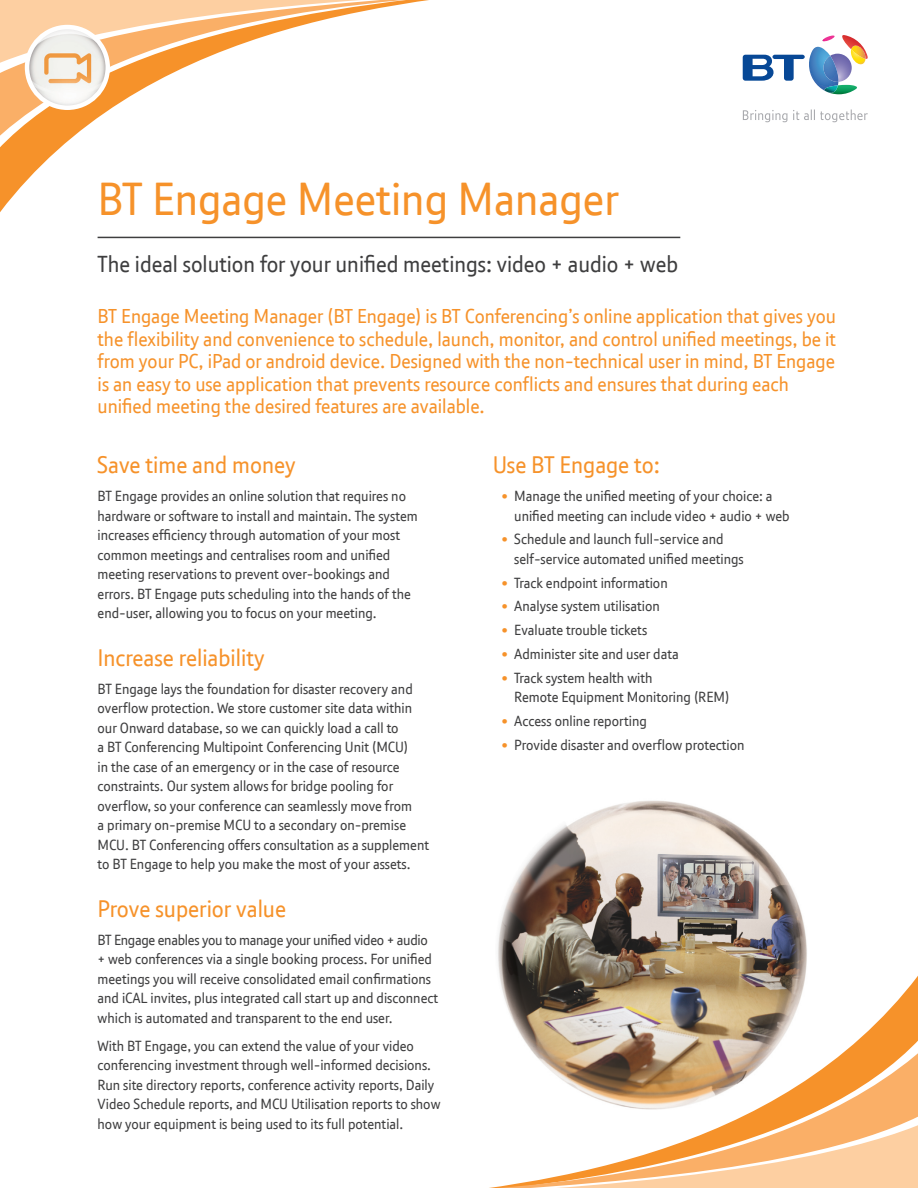
<style>
.page{position:relative;width:918px;height:1188px;background:#fff}
.page>*{position:absolute;margin:0;border:0;box-sizing:border-box;transform-origin:0 0}
.Document_title{font:45px "New BT";color:#f6922a}
.header_2{font:23.25px "New BT";color:#f6922a}
.Document_subtitle{font:22.5px "New BT";color:#3e3e3f}
.Introductory_text{font:19.5px/22.5px "New BT";color:#f6922a}
.body_paragraph{font:14.25px/19.5px "New BT";color:#3e3e3f}
.bullets_long{font:14.25px/19.5px "New BT";color:#3e3e3f}
.s1{color:#f6922a}
</style>
<div class="page">
<img style="left:498px;top:800px;width:309px;height:158px">
<svg style="left:0;top:147px;width:61px;height:65px"></svg>
<svg style="left:0;top:68px;width:183px;height:79px"></svg>
<svg style="left:0;top:0;width:429px;height:68px"></svg>
<img style="left:27px;top:27px;width:81px;height:81px;border-radius:40px">
<div style="left:25px;top:25px;width:85px;height:85px;border:4px solid #fff;border-radius:50%"></div>
<svg style="left:743px;top:35px;width:125px;height:59px"></svg>
<svg style="left:743px;top:110px;width:44px;height:12px"></svg>
<svg style="left:793px;top:110px;width:75px;height:12px"></svg>
<img style="left:498px;top:958px;width:420px;height:84px">
<svg style="left:525px;top:1042px;width:393px;height:78px"></svg>
<svg style="left:489px;top:1120px;width:429px;height:68px"></svg>
<hr style="left:98px;top:237px;width:582px;height:1px;background:#3e3e3f">
<p class="Document_title" style="left:98px;top:171px;width:523px">BT Engage Meeting Manager</p>
<p class="Document_subtitle" style="left:98px;top:250px;width:582px">The ideal solution for your unified meetings: video + audio + web</p>
<p class="Introductory_text" style="left:98px;top:304px;width:740px">BT Engage Meeting Manager (BT Engage) is BT Conferencing’s online application that gives you the flexibility and convenience to schedule, launch, monitor, and control unified meetings, be it from your PC, iPad or android device. Designed with the non-technical user in mind, BT Engage is an easy to use application that prevents resource conflicts and ensures that during each unified meeting the desired features are available.</p>
<p class="header_2" style="left:97px;top:450px;width:200px">Save time and money</p>
<p class="body_paragraph" style="left:98px;top:486px;width:322px">BT Engage provides an online solution that requires no hardware or software to install and maintain. The system increases efficiency through automation of your most common meetings and centralises room and unified meeting reservations to prevent over-bookings and errors. BT Engage puts scheduling into the hands of the end-user, allowing you to focus on your meeting.</p>
<p class="header_2" style="left:97px;top:643px;width:169px">Increase reliability</p>
<p class="body_paragraph" style="left:98px;top:678px;width:333px">BT Engage lays the foundation for disaster recovery and overflow protection. We store customer site data within our Onward database, so we can quickly load a call to<br>a BT Conferencing Multipoint Conferencing Unit (MCU)<br>in the case of an emergency or in the case of resource constraints. Our system allows for bridge pooling for overflow, so your conference can seamlessly move from<br>a primary on-premise MCU to a secondary on-premise MCU. BT Conferencing offers consultation as a supplement to BT Engage to help you make the most of your assets.</p>
<p class="header_2" style="left:97px;top:894px;width:190px">Prove superior value</p>
<p class="body_paragraph" style="left:98px;top:929px;width:342px">BT Engage enables you to manage your unified video + audio + web conferences via a single booking process. For unified meetings you will receive consolidated email confirmations and iCAL invites, plus integrated call start up and disconnect which is automated and transparent to the end user.</p>
<p class="body_paragraph" style="left:98px;top:1035px;width:344px">With BT Engage, you can extend the value of your video conferencing investment through well-informed decisions.<br>Run site directory reports, conference activity reports, Daily Video Schedule reports, and MCU Utilisation reports to show how your equipment is being used to its full potential.</p>
<p class="header_2" style="left:493px;top:450px;width:169px">Use BT Engage to:</p>
<p class="bullets_long" style="left:514px;top:486px;width:277px;text-indent:-13px"><span class="s1">•</span> Manage the unified meeting of your choice: a unified meeting can include video + audio + web</p>
<p class="bullets_long" style="left:514px;top:529px;width:231px;text-indent:-13px"><span class="s1">•</span> Schedule and launch full-service and self-service automated unified meetings</p>
<p class="bullets_long" style="left:502px;top:572px;width:168px"><span class="s1">•</span> Track endpoint information</p>
<p class="bullets_long" style="left:502px;top:596px;width:160px"><span class="s1">•</span> Analyse system utilisation</p>
<p class="bullets_long" style="left:502px;top:620px;width:147px"><span class="s1">•</span> Evaluate trouble tickets</p>
<p class="bullets_long" style="left:502px;top:644px;width:179px"><span class="s1">•</span> Administer site and user data</p>
<p class="bullets_long" style="left:514px;top:667px;width:217px;text-indent:-13px"><span class="s1">•</span> Track system health with<br>Remote Equipment Monitoring (REM)</p>
<p class="bullets_long" style="left:502px;top:711px;width:147px"><span class="s1">•</span> Access online reporting</p>
<p class="bullets_long" style="left:502px;top:734px;width:245px"><span class="s1">•</span> Provide disaster and overflow protection</p>
</div>
